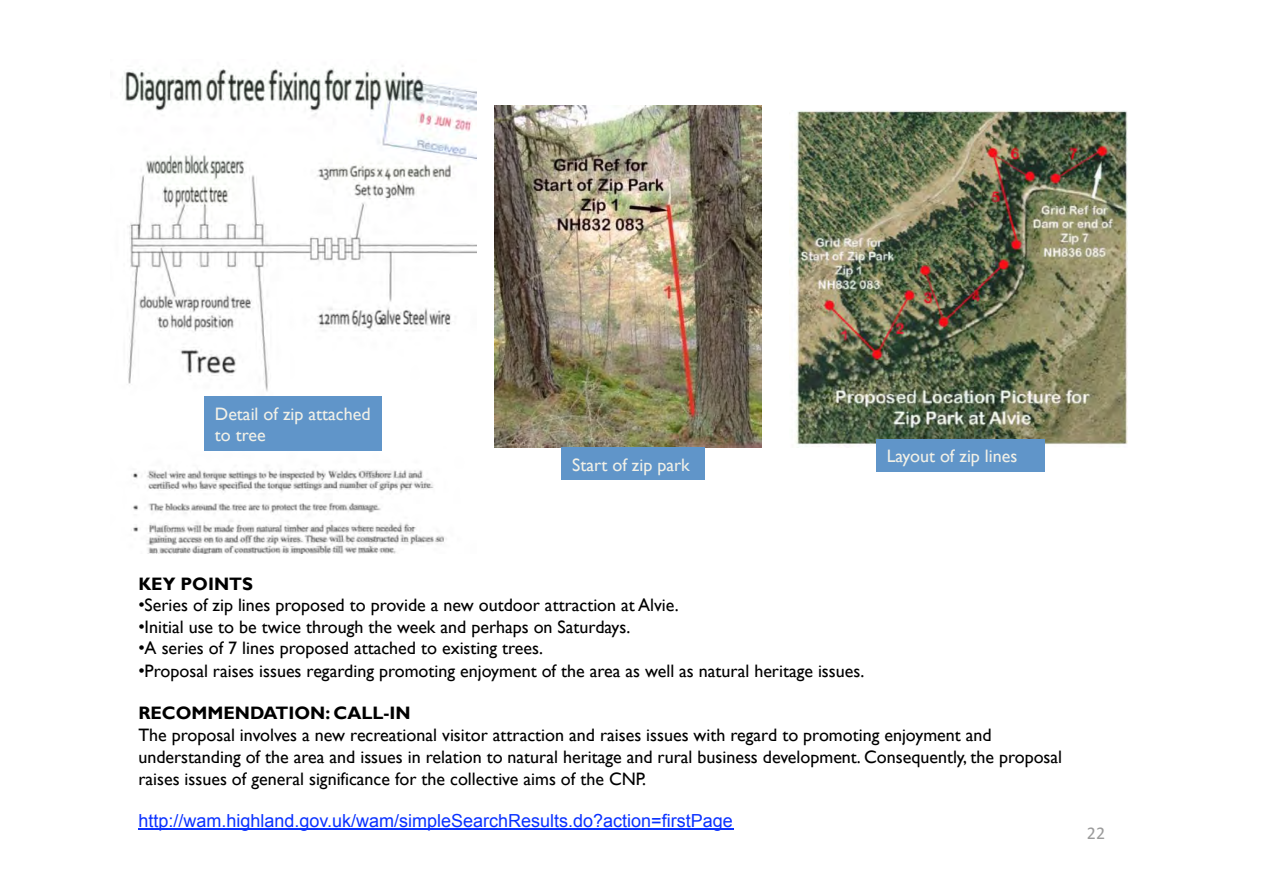
<style>
.page{position:relative;width:1263px;height:893px;background:#fff}
.page>*{position:absolute;margin:0;border:0;box-sizing:border-box;transform-origin:0 0}
.t1{font:18px/21.8px "Gill Sans";color:#000}
.t2{font:18px "Arial";color:#0a31ff}
.t3{font:18px/21px "Gill Sans";color:#f1f0e7}
.t4{font:700 18px "Gill Sans";color:#000}
.t5{font:18px "Calibri";color:#9b9b9b}
.s1{font-family:"Arial"}
</style>
<div class="page">
<img style="left:122px;top:65px;width:354px;height:488px">
<img style="left:795px;top:110px;width:332px;height:336px">
<img style="left:494px;top:105px;width:268px;height:343px">
<div style="left:204px;top:396px;width:177px;height:55px;background:#6095c9"></div>
<div style="left:561px;top:447px;width:144px;height:33px;background:#6095c9"></div>
<div style="left:876px;top:439px;width:169px;height:33px;background:#6095c9"></div>
<hr style="left:138px;top:828px;width:596px;height:2px;background:#0a31ff">
<p class="t3" style="left:215px;top:405px;width:157px">Detail of zip attached to tree</p>
<p class="t3" style="left:572px;top:456px;width:119px">Start of zip park</p>
<p class="t3" style="left:887px;top:447px;width:132px">Layout of zip lines</p>
<p class="t4" style="left:138px;top:576px;width:116px">KEY POINTS</p>
<p class="t1" style="left:138px;top:595px;width:542px"><span class="s1">•</span>Series of zip lines proposed to provide a new outdoor attraction at Alvie.</p>
<p class="t1" style="left:138px;top:618px;width:493px"><span class="s1">•</span>Initial use to be twice through the week and perhaps on Saturdays.</p>
<p class="t1" style="left:138px;top:639px;width:406px"><span class="s1">•</span>A series of 7 lines proposed attached to existing trees.</p>
<p class="t1" style="left:138px;top:661px;width:727px"><span class="s1">•</span>Proposal raises issues regarding promoting enjoyment of the area as well as natural heritage issues.</p>
<p class="t4" style="left:138px;top:705px;width:274px">RECOMMENDATION: CALL-IN</p>
<p class="t1" style="left:138px;top:726px;width:925px">The proposal involves a new recreational visitor attraction and raises issues with regard to promoting enjoyment and understanding of the area and issues in relation to natural heritage and rural business development. Consequently, the proposal raises issues of general significance for the collective aims of the CNP.</p>
<p class="t2" style="left:138px;top:814px;width:596px">http://wam.highland.gov.uk/wam/simpleSearchResults.do?action=firstPage</p>
<p class="t5" style="left:1087px;top:826px;width:20px">22</p>
</div>
